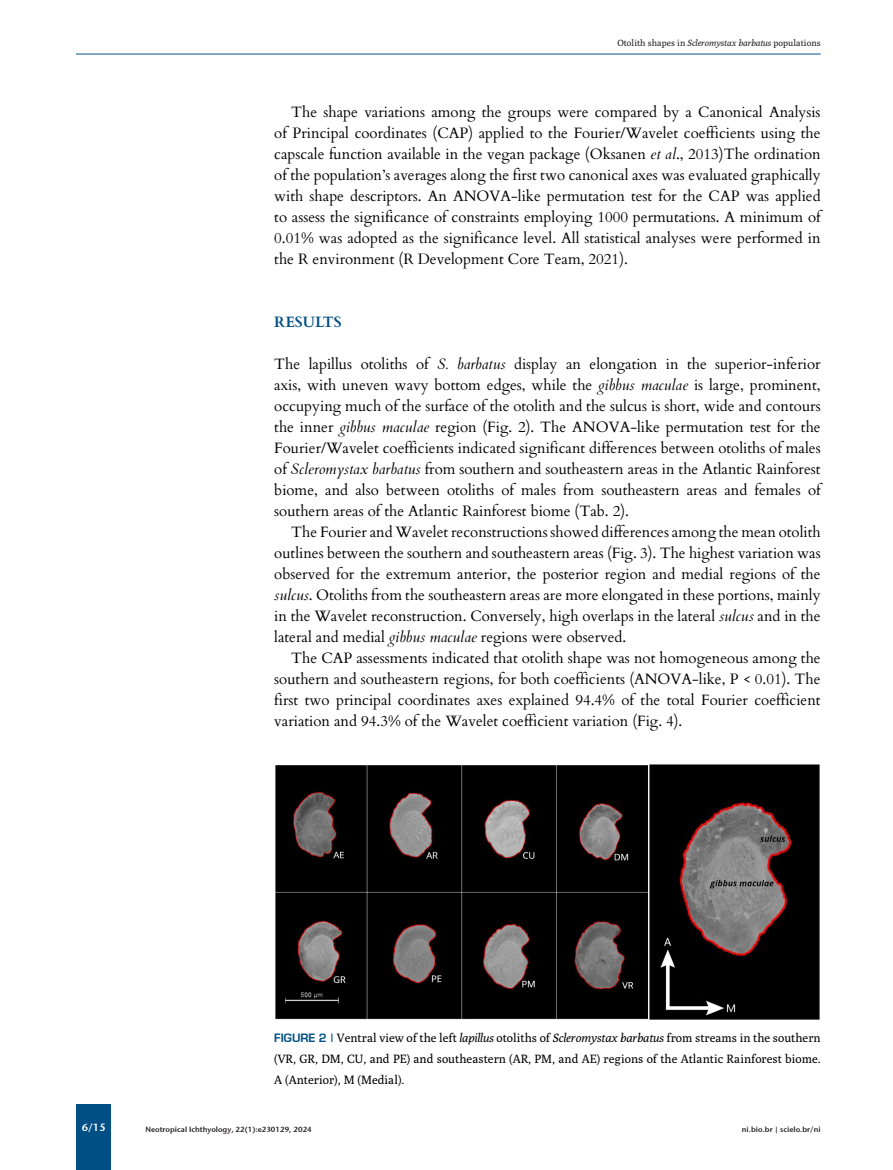
<style>
.page{position:relative;width:893px;height:1170px;background:#fff}
.page>*{position:absolute;margin:0;border:0;box-sizing:border-box;transform-origin:0 0}
.NI_Subtittulos{font:15px/21px "Cardo";color:#000;text-align:justify}
.NI_Subtittulos-2{font:700 15px "Cardo";color:#014f84}
.t1{font:12px/21px "Poly";color:#000;text-align:justify}
.t2{font:10.5px "Stone Sans Sem ITCTT Semi";color:#fff}
.t3{font:9px "Poly";color:#231f20}
.t4{font:7.5px "Stone Sans Sem ITCTT Semi";color:#231f20}
.s1{font-style:italic}
.s2{font-family:"Eugenio Medium Normal";color:#015085}
</style>
<div class="page">
<div style="left:77px;top:1104px;width:34px;height:65px;background:#014f84"></div>
<hr style="left:76px;top:54px;width:745px;height:1px;background:#01558c">
<img style="left:275px;top:764px;width:545px;height:256px">
<p class="t3" style="left:617px;top:38px;width:205px">Otolith shapes in <span class="s1">Scleromystax barbatus</span> populations</p>
<p class="NI_Subtittulos" style="left:274px;top:101px;width:548px;text-indent:17px">The shape variations among the groups were compared by a Canonical Analysis of Principal coordinates (CAP) applied to the Fourier/Wavelet coefficients using the capscale function available in the vegan package (Oksanen <span class="s1">et al</span>., 2013)The ordination of the population’s averages along the first two canonical axes was evaluated graphically with shape descriptors. An ANOVA-like permutation test for the CAP was applied to assess the significance of constraints employing 1000 permutations. A minimum of 0.01% was adopted as the significance level. All statistical analyses were performed in the R environment (R Development Core Team, 2021).</p>
<p class="NI_Subtittulos-2" style="left:274px;top:310px;width:69px">RESULTS</p>
<p class="NI_Subtittulos" style="left:274px;top:353px;width:548px">The lapillus otoliths of <span class="s1">S. barbatus</span> display an elongation in the superior-inferior axis, with uneven wavy bottom edges, while the <span class="s1">gibbus maculae</span> is large, prominent, occupying much of the surface of the otolith and the sulcus is short, wide and contours the inner <span class="s1">gibbus maculae</span> region (Fig. 2). The ANOVA-like permutation test for the Fourier/Wavelet coefficients indicated significant differences between otoliths of males of <span class="s1">Scleromystax barbatus</span> from southern and southeastern areas in the Atlantic Rainforest biome, and also between otoliths of males from southeastern areas and females of southern areas of the Atlantic Rainforest biome (Tab. 2).</p>
<p class="NI_Subtittulos" style="left:274px;top:521px;width:548px;text-indent:17px">The Fourier and Wavelet reconstructions showed differences among the mean otolith outlines between the southern and southeastern areas (Fig. 3). The highest variation was observed for the extremum anterior, the posterior region and medial regions of the <span class="s1">sulcus</span>. Otoliths from the southeastern areas are more elongated in these portions, mainly in the Wavelet reconstruction. Conversely, high overlaps in the lateral <span class="s1">sulcus</span> and in the lateral and medial <span class="s1">gibbus maculae</span> regions were observed.</p>
<p class="NI_Subtittulos" style="left:274px;top:647px;width:548px;text-indent:17px">The CAP assessments indicated that otolith shape was not homogeneous among the southern and southeastern regions, for both coefficients (ANOVA-like, P &lt; 0.01). The first two principal coordinates axes explained 94.4% of the total Fourier coefficient variation and 94.3% of the Wavelet coefficient variation (Fig. 4).</p>
<p class="t1" style="left:274px;top:1026px;width:548px"><span class="s2">FIGURE 2 |</span> Ventral view of the left <span class="s1">lapillus</span> otoliths of <span class="s1">Scleromystax barbatus</span> from streams in the southern (VR, GR, DM, CU, and PE) and southeastern (AR, PM, and AE) regions of the Atlantic Rainforest biome.<br>A (Anterior), M (Medial).</p>
<p class="t2" style="left:82px;top:1118px;width:25px">6/15</p>
<p class="t4" style="left:145px;top:1122px;width:168px">Neotropical Ichthyology, 22(1):e230129, 2024</p>
<p class="t4" style="left:742px;top:1122px;width:80px">ni.bio.br | scielo.br/ni</p>
</div>
